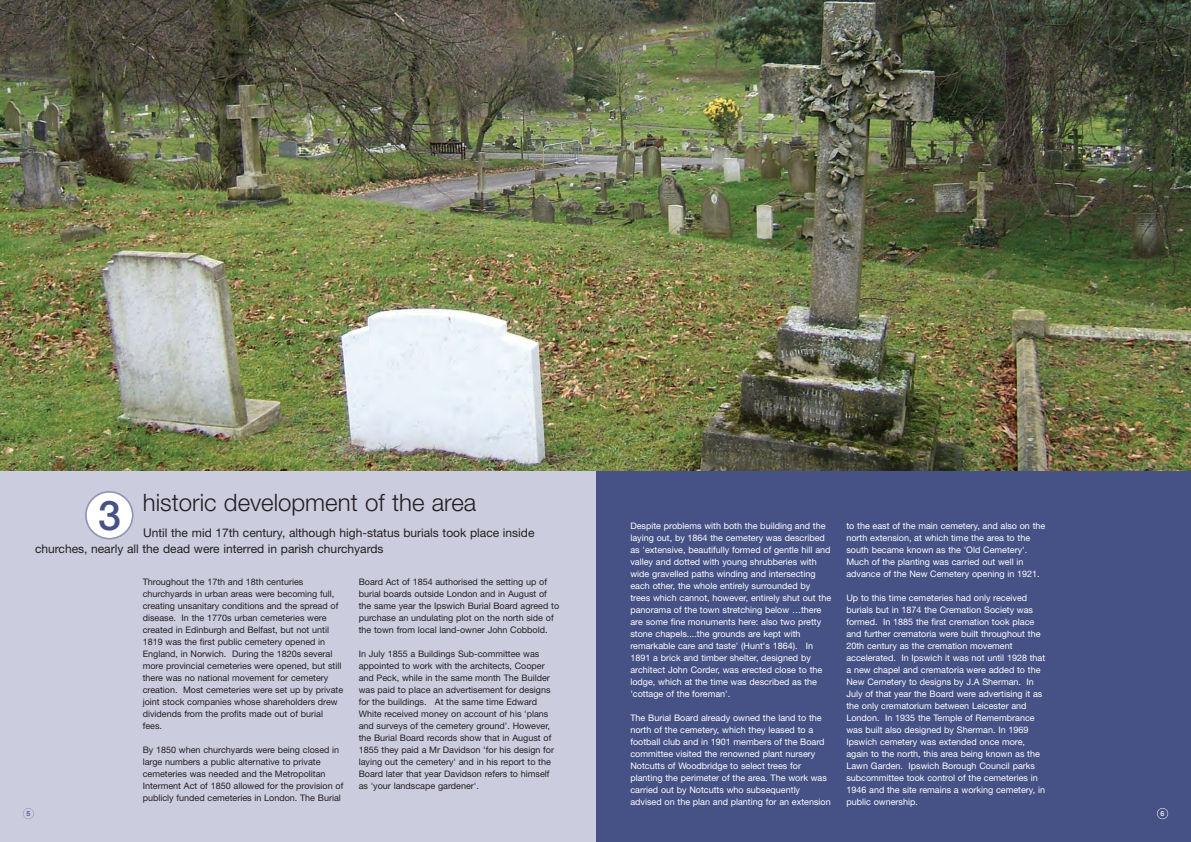
<style>
.page{position:relative;width:1191px;height:842px;background:#fff}
.page>*{position:absolute;margin:0;border:0;box-sizing:border-box;transform-origin:0 0}
.t1{font:500 41px "Helvetica Neue";color:#465285}
.t2{font:300 24px "Helvetica Neue";color:#231f20}
.t3{font:12px/16px "Helvetica Neue";color:#231f20}
.t4{font:9px/12px "Helvetica Neue";color:#fff}
.t5{font:9px/12px "Helvetica Neue";color:#231f20}
.t6{font:500 7px "Helvetica Neue";color:#465285}
.t7{font:500 7px "Helvetica Neue";color:#fff}
</style>
<div class="page">
<div style="left:595px;top:0;width:596px;height:842px;background:#465285"></div>
<div style="left:0;top:0;width:595px;height:842px;background:#cbccde"></div>
<img style="left:0;top:1px;width:1191px;height:470px">
<div style="left:1157px;top:808px;width:11px;height:11px;border:1px solid #fff;border-radius:50%"></div>
<div style="left:23px;top:808px;width:11px;height:11px;border:1px solid #9094b6;border-radius:50%"></div>
<svg style="left:85px;top:491px;width:49px;height:48px"></svg>
<h2 class="t2" style="left:143px;top:494px;width:335px">historic development of the area</h2>
<h3 class="t3" style="left:35px;top:526px;width:501px;text-indent:108px">Until the mid 17th century, although high-status burials took place inside churches, nearly all the dead were interred in parish churchyards</h3>
<h1 class="t1" style="left:98px;top:500px;width:24px">3</h1>
<p class="t5" style="left:143px;top:577px;width:202px">Throughout the 17th and 18th centuries churchyards in urban areas were becoming full, creating unsanitary conditions and the spread of disease. In the 1770s urban cemeteries were created in Edinburgh and Belfast, but not until 1819 was the first public cemetery opened in England, in Norwich. During the 1820s several more provincial cemeteries were opened, but still there was no national movement for cemetery creation. Most cemeteries were set up by private joint stock companies whose shareholders drew dividends from the profits made out of burial fees.</p>
<p class="t5" style="left:143px;top:745px;width:202px">By 1850 when churchyards were being closed in large numbers a public alternative to private cemeteries was needed and the Metropolitan Interment Act of 1850 allowed for the provision of publicly funded cemeteries in London. The Burial</p>
<p class="t5" style="left:359px;top:577px;width:202px">Board Act of 1854 authorised the setting up of burial boards outside London and in August of the same year the Ipswich Burial Board agreed to purchase an undulating plot on the north side of the town from local land-owner John Cobbold.</p>
<p class="t5" style="left:359px;top:649px;width:197px">In July 1855 a Buildings Sub-committee was appointed to work with the architects, Cooper and Peck, while in the same month The Builder was paid to place an advertisement for designs for the buildings. At the same time Edward White received money on account of his 'plans and surveys of the cemetery ground'. However, the Burial Board records show that in August of 1855 they paid a Mr Davidson 'for his design for laying out the cemetery' and in his report to the Board later that year Davidson refers to himself as 'your landscape gardener'.</p>
<p class="t4" style="left:630px;top:521px;width:202px">Despite problems with both the building and the laying out, by 1864 the cemetery was described as 'extensive, beautifully formed of gentle hill and valley and dotted with young shrubberies with wide gravelled paths winding and intersecting each other, the whole entirely surrounded by trees which cannot, however, entirely shut out the panorama of the town stretching below …there are some fine monuments here: also two pretty stone chapels....the grounds are kept with remarkable care and taste' (Hunt's 1864). In 1891 a brick and timber shelter, designed by architect John Corder, was erected close to the lodge, which at the time was described as the 'cottage of the foreman'.</p>
<p class="t4" style="left:630px;top:713px;width:202px">The Burial Board already owned the land to the north of the cemetery, which they leased to a football club and in 1901 members of the Board committee visited the renowned plant nursery Notcutts of Woodbridge to select trees for planting the perimeter of the area. The work was carried out by Notcutts who subsequently advised on the plan and planting for an extension</p>
<p class="t4" style="left:846px;top:521px;width:200px">to the east of the main cemetery, and also on the north extension, at which time the area to the south became known as the 'Old Cemetery'.<br>Much of the planting was carried out well in advance of the New Cemetery opening in 1921.</p>
<p class="t4" style="left:846px;top:593px;width:200px">Up to this time cemeteries had only received burials but in 1874 the Cremation Society was formed. In 1885 the first cremation took place and further crematoria were built throughout the 20th century as the cremation movement accelerated. In Ipswich it was not until 1928 that a new chapel and crematoria were added to the New Cemetery to designs by J.A Sherman. In July of that year the Board were advertising it as the only crematorium between Leicester and London. In 1935 the Temple of Remembrance was built also designed by Sherman. In 1969<br>Ipswich cemetery was extended once more, again to the north, this area being known as the Lawn Garden. Ipswich Borough Council parks subcommittee took control of the cemeteries in 1946 and the site remains a working cemetery, in public ownership.</p>
<p class="t6" style="left:26px;top:811px;width:5px">5</p>
<p class="t7" style="left:1160px;top:811px;width:5px">6</p>
</div>
